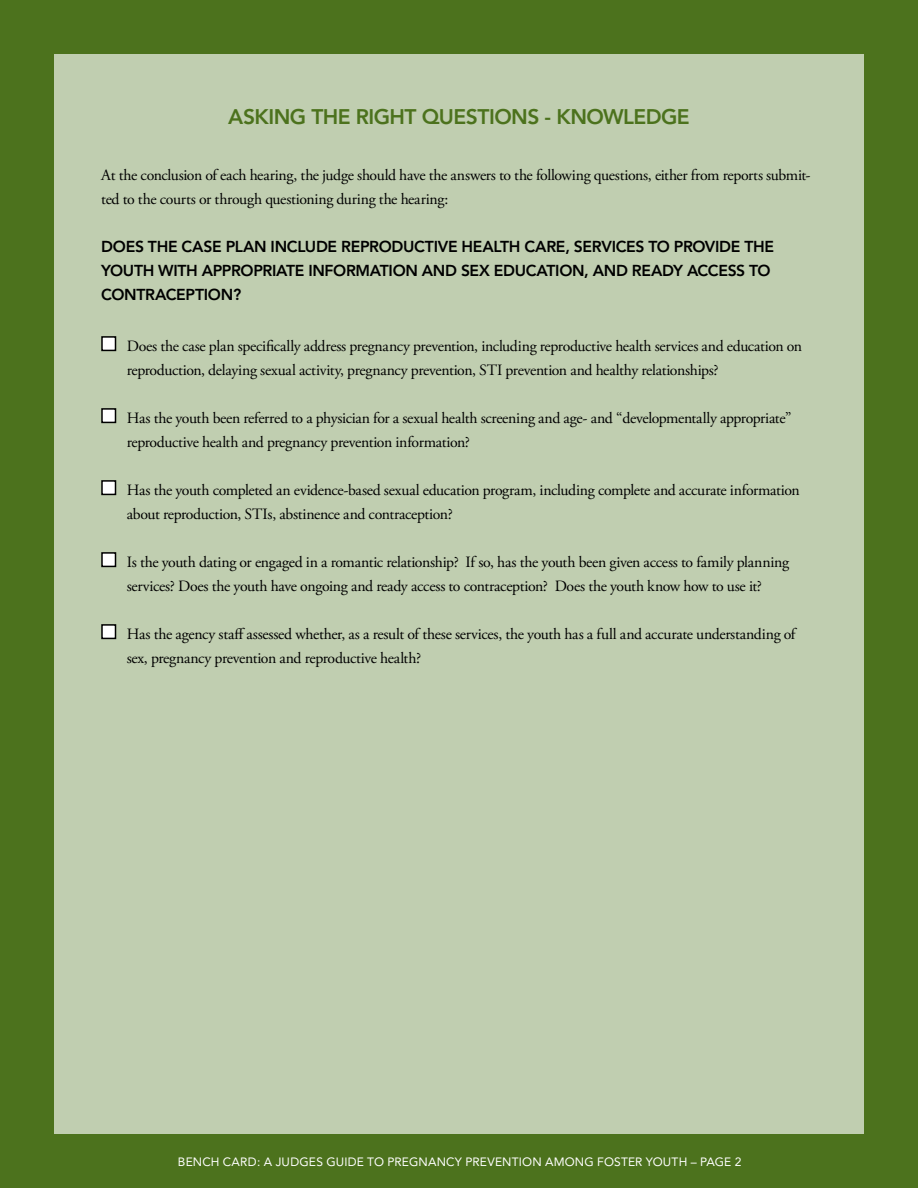
<style>
.page{position:relative;width:918px;height:1188px;background:#4c721d}
.page>*{position:absolute;margin:0;border:0;box-sizing:border-box;transform-origin:0 0}
.t1{font:800 21px "Avenir";letter-spacing:-.025em;color:#4c721d}
.t2{font:15.75px/24px "Adobe Garamond Pro";letter-spacing:-.02em;color:#000}
.t3{font:800 15.75px/24px "Avenir";letter-spacing:-.02em;color:#000}
.t4{font:12px "Avenir";letter-spacing:.015em;color:#fff}
</style>
<div class="page">
<div style="left:54px;top:54px;width:810px;height:1080px;background:#c0ceb0"></div>
<div style="left:102px;top:337px;width:14px;height:13px;background:#fff"></div>
<div style="left:101px;top:336px;width:15px;height:15px;border:2px solid #000"></div>
<div style="left:102px;top:409px;width:14px;height:13px;background:#fff"></div>
<div style="left:101px;top:408px;width:15px;height:15px;border:2px solid #000"></div>
<div style="left:102px;top:481px;width:14px;height:13px;background:#fff"></div>
<div style="left:101px;top:480px;width:15px;height:15px;border:2px solid #000"></div>
<div style="left:102px;top:553px;width:14px;height:13px;background:#fff"></div>
<div style="left:101px;top:552px;width:15px;height:15px;border:2px solid #000"></div>
<div style="left:102px;top:625px;width:14px;height:13px;background:#fff"></div>
<div style="left:101px;top:624px;width:15px;height:15px;border:2px solid #000"></div>
<h1 class="t1" style="left:228px;top:104px;width:463px">ASKING TH E RIGHT QUESTIONS - KNOWLEDGE</h1>
<p class="t2" style="left:101px;top:164px;width:711px">At the conclusion of each hearing, the judge should have the answers to the following questions, either from reports submit&shy;ted to the courts or through questioning during the hearing:</p>
<p class="t3" style="left:101px;top:235px;width:674px">DOES TH E CASE PLAN INCLUDE REPRODUCTIVE H EALTH CARE, SERVICES TO PROVIDE TH E<br>YOUTH WITH APPROPRIATE INFORMATION AND SEX EDUCATION, AND READY ACCESS TO<br>CONTRACEPTION?</p>
<p class="t2" style="left:127px;top:335px;width:677px">Does the case plan specifically address pregnancy prevention, including reproductive health services and education on reproduction, delaying sexual activity, pregnancy prevention, STI prevention and healthy relationships?</p>
<p class="t2" style="left:127px;top:407px;width:666px">Has the youth been referred to a physician for a sexual health screening and age- and “developmentally appropriate” reproductive health and pregnancy prevention information?</p>
<p class="t2" style="left:127px;top:479px;width:675px">Has the youth completed an evidence-based sexual education program, including complete and accurate information about reproduction, STIs, abstinence and contraception?</p>
<p class="t2" style="left:127px;top:551px;width:664px">Is the youth dating or engaged in a romantic relationship? If so, has the youth been given access to family planning services? Does the youth have ongoing and ready access to contraception? Does the youth know how to use it?</p>
<p class="t2" style="left:127px;top:623px;width:670px">Has the agency staff assessed whether, as a result of these services, the youth has a full and accurate understanding of sex, pregnancy prevention and reproductive health?</p>
<p class="t4" style="left:178px;top:1154px;width:122px">BENCH CARD: A JUDGE</p>
<p class="t4" style="left:316px;top:1154px;width:88px">S GUIDE TO PREGNANCY</p>
<p class="t4" style="left:465px;top:1154px;width:278px">PREVENTION AMONG FOSTER YOUTH – PAGE 2</p>
</div>
